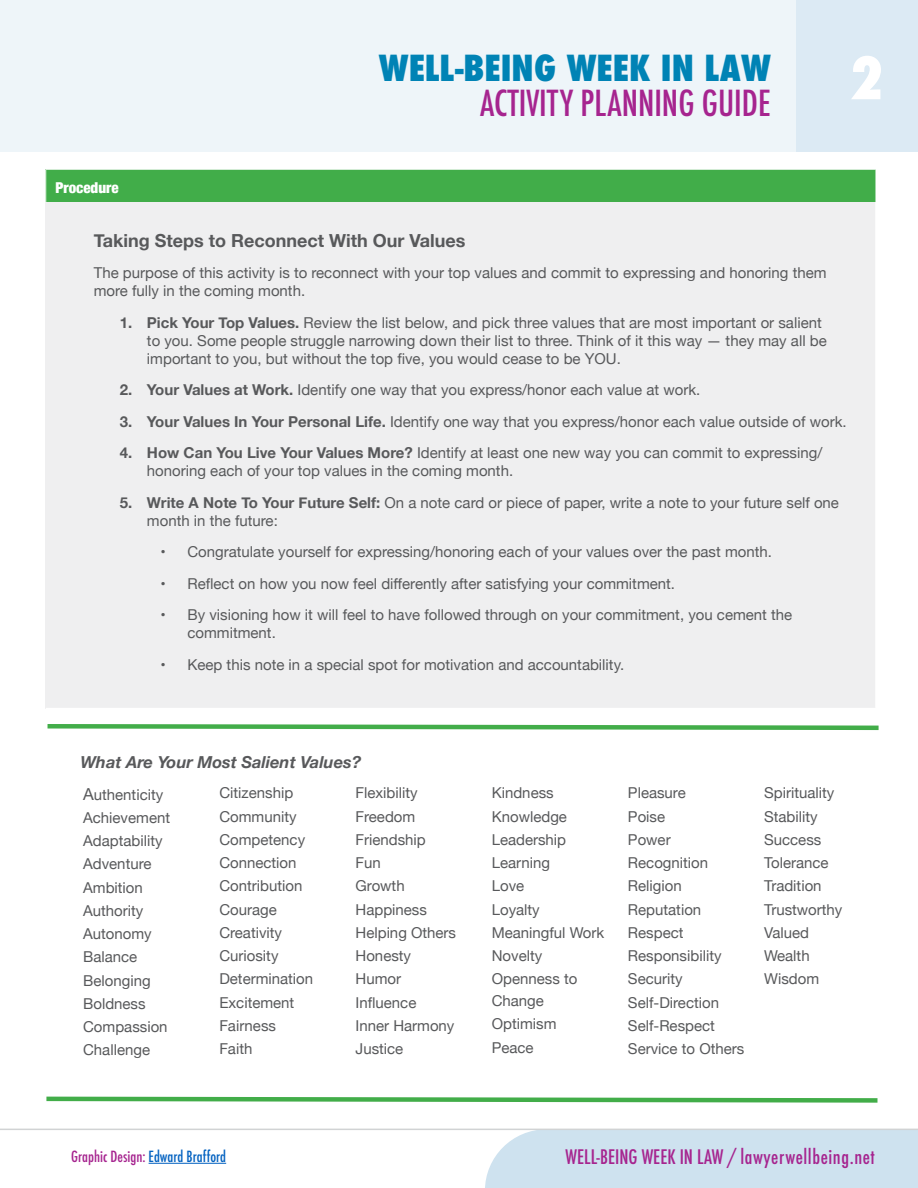
<style>
.page{position:relative;width:918px;height:1188px;background:#fff}
.page>*{position:absolute;margin:0;border:0;box-sizing:border-box;transform-origin:0 0}
.t1{font:800 condensed 56.7px "Futura";color:#fff}
.t2{font:500 condensed 34.95px "Futura";color:#a6248f}
.t3{font:800 condensed 34.95px "Futura";color:#0083b5}
.t4{font:500 condensed 19.5px "Futura";letter-spacing:.03em;color:#a6248f}
.t5{font:700 18px "Helvetica Neue";color:#58595b}
.t6{font:italic 700 16.5px "Helvetica Neue";color:#58595b}
.t7{font:15px/23.2px "Helvetica Neue";color:#58595b}
.t8{font:500 condensed 15px "Futura";color:#a6248f}
.t9{font:900 condensed 15px "Helvetica Neue";color:#fff}
.s1{font-weight:700}
.s2{font-size:16.5px}
.s3{color:#0563c1}
</style>
<div class="page">
<div style="left:485px;top:1130px;width:433px;height:58px;background:#cee2ef"></div>
<div style="left:0;top:0;width:918px;height:152px;background:#eef5f9"></div>
<hr style="left:149px;top:1163px;width:77px;height:1px;background:#0563c1">
<hr style="left:0;top:1129px;width:918px;height:1px;background:#d1d3d4">
<div style="left:796px;top:0;width:122px;height:152px;background:#dceaf4"></div>
<div style="left:46px;top:169px;width:830px;height:33px;background:#41ad49"></div>
<div style="left:46px;top:202px;width:830px;height:507px;background:#efeff0"></div>
<hr style="left:45px;top:169px;width:831px;height:1px;background:#fff">
<hr style="left:46px;top:708px;width:831px;height:1px;background:#fff">
<hr style="left:875px;top:202px;width:2px;height:506px;background:#fff">
<svg style="left:47px;top:724px;width:832px;height:7px"></svg>
<svg style="left:46px;top:1096px;width:832px;height:7px"></svg>
<p class="t9" style="left:55px;top:175px;width:65px">Procedure</p>
<h2 class="t3" style="left:379px;top:45px;width:393px">WELL-BEING WEEK IN LAW</h2>
<h2 class="t2" style="left:480px;top:81px;width:292px">ACTIVITY PLANNING GUIDE</h2>
<h1 class="t1" style="left:849px;top:40px;width:36px">2</h1>
<p class="t5" style="left:94px;top:226px;width:373px">Taking Steps to Reconnect With Our Values</p>
<p class="t7" style="left:94px;top:265px;width:734px;line-height:18px">The purpose of this activity is to reconnect with your top values and commit to expressing and honoring them more fully in the coming month.</p>
<p class="t7" style="left:147px;top:314px;width:681px;line-height:18px;text-indent:-27px"><span class="s1">1. Pick Your Top Values.</span> Review the list below, and pick three values that are most important or salient to you. Some people struggle narrowing down their list to three. Think of it this way — they may all be important to you, but without the top five, you would cease to be YOU.</p>
<p class="t7" style="left:120px;top:379px;width:582px"><span class="s1">2. Your Values at Work.</span> Identify one way that you express/honor each value at work.</p>
<p class="t7" style="left:120px;top:411px;width:728px"><span class="s1">3. Your Values In Your Personal Life.</span> Identify one way that you express/honor each value outside of work.</p>
<p class="t7" style="left:147px;top:445px;width:677px;line-height:18px;text-indent:-27px"><span class="s1">4. How Can You Live Your Values More?</span> Identify at least one new way you can commit to expressing/ honoring each of your top values in the coming month.</p>
<p class="t7" style="left:147px;top:494px;width:694px;line-height:18px;text-indent:-27px"><span class="s1">5. Write A Note To Your Future Self:</span> On a note card or piece of paper, write a note to your future self one month in the future:</p>
<p class="t7" style="left:160px;top:541px;width:613px">• Congratulate yourself for expressing/honoring each of your values over the past month.</p>
<p class="t7" style="left:160px;top:573px;width:516px">• Reflect on how you now feel differently after satisfying your commitment.</p>
<p class="t7" style="left:187px;top:607px;width:606px;line-height:18px;text-indent:-27px">• By visioning how it will feel to have followed through on your commitment, you cement the commitment.</p>
<p class="t7" style="left:160px;top:654px;width:465px">• Keep this note in a special spot for motivation and accountability.</p>
<p class="t6" style="left:80px;top:749px;width:282px">What Are Your Most Salient Values?</p>
<p class="t7" style="left:83px;top:784px;width:88px"><span class="s2">A</span>uthenticity<br>Achievement<br>Adaptability<br>Adventure<br>Ambition<br>Authority<br>Autonomy<br>Balance<br>Belonging<br>Boldness<br>Compassion<br>Challenge</p>
<p class="t7" style="left:219px;top:782px;width:95px">Citizenship<br>Community<br>Competency<br>Connection<br>Contribution<br>Courage<br>Creativity<br>Curiosity<br>Determination<br>Excitement<br>Fairness<br>Faith</p>
<p class="t7" style="left:356px;top:782px;width:102px">Flexibility<br>Freedom<br>Friendship<br>Fun<br>Growth<br>Happiness<br>Helping Others<br>Honesty<br>Humor<br>Influence<br>Inner Harmony<br>Justice</p>
<p class="t7" style="left:492px;top:782px;width:114px">Kindness<br>Knowledge<br>Leadership<br>Learning<br>Love<br>Loyalty<br>Meaningful Work<br>Novelty<br>Openness to</p>
<p class="t7" style="left:492px;top:990px;width:66px">Change<br>Optimism<br>Peace</p>
<p class="t7" style="left:628px;top:782px;width:118px">Pleasure<br>Poise<br>Power<br>Recognition<br>Religion<br>Reputation<br>Respect<br>Responsibility<br>Security<br>Self-Direction<br>Self-Respect<br>Service to Others</p>
<p class="t7" style="left:764px;top:782px;width:80px">Spirituality<br>Stability<br>Success<br>Tolerance<br>Tradition<br>Trustworthy<br>Valued<br>Wealth<br>Wisdom</p>
<p class="t8" style="left:71px;top:1147px;width:157px">Graphic Design: <span class="s3">Edward Brafford</span></p>
<h3 class="t4" style="left:566px;top:1144px;width:311px">WELL-BEING WEEK IN LAW / lawyerwellbeing.net</h3>
</div>
